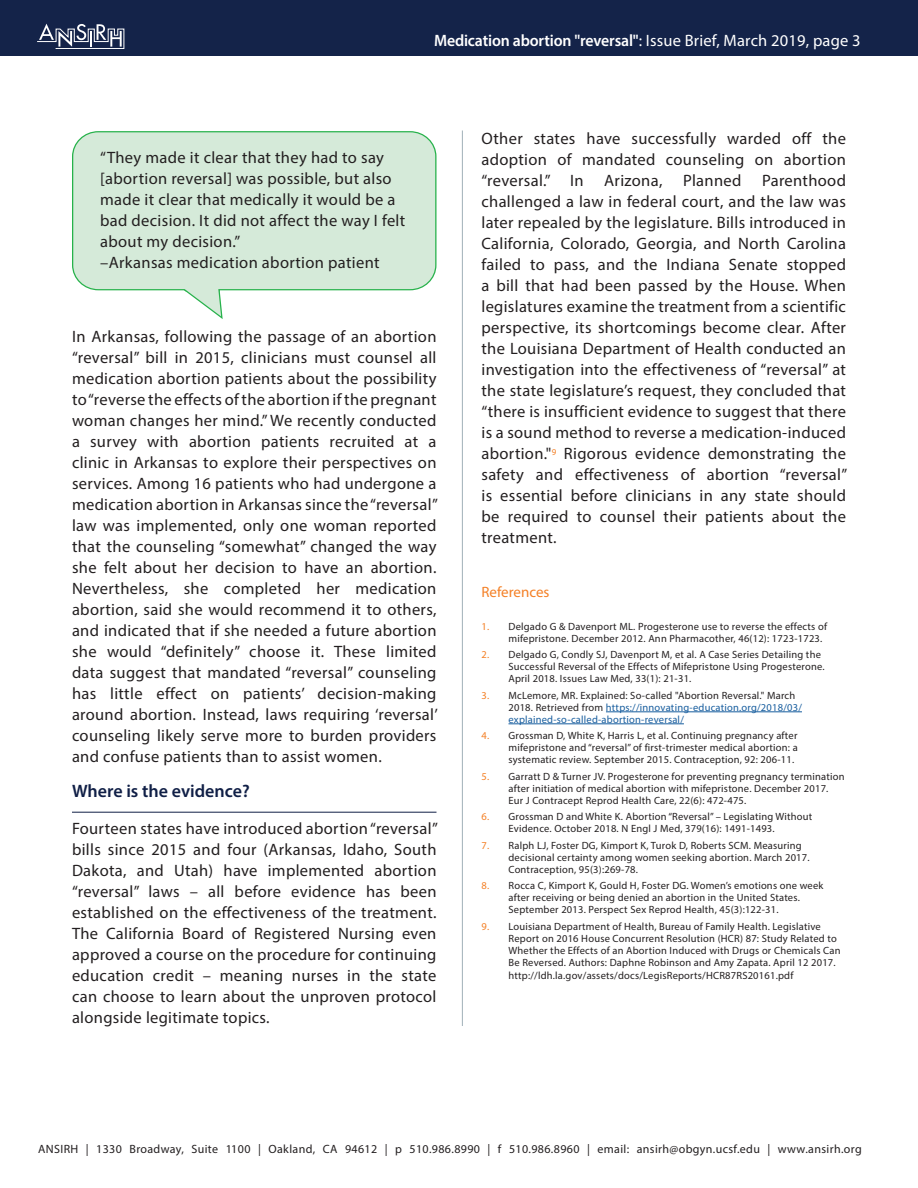
<style>
.page{position:relative;width:918px;height:1188px;background:#fff}
.page>*{position:absolute;margin:0;border:0;box-sizing:border-box;transform-origin:0 0}
.head{font:600 18px "Myriad Pro";color:#101f46}
.Paragraph_Style_2{font:16.5px/21px "Myriad Pro";letter-spacing:.02em;color:#231f20;text-align:justify}
.t1{font:600 16.5px "Myriad Pro";letter-spacing:-.01em;color:#fff;scale:.96 1}
._2nd_header{font:15px "Myriad Pro";color:#f48026}
.t2{font:12px "Myriad Pro";letter-spacing:.03em;color:#231f20}
.fact{font:10.5px/12px "Myriad Pro";letter-spacing:.02em;color:#231f20}
.fact-2{font:10.5px/12px "Myriad Pro";letter-spacing:.02em;color:#175d9e}
.s1{font-weight:400}
.s2{color:#f48026}
.s3{color:#231f20}
</style>
<div class="page">
<div style="left:0;top:0;width:918px;height:55px;background:#142349"></div>
<svg style="left:37px;top:24px;width:88px;height:24px"></svg>
<hr style="left:72px;top:812px;width:364px;height:1px;background:#101f46">
<hr style="left:606px;top:712px;width:196px;height:1px;background:#175d9e">
<hr style="left:508px;top:724px;width:176px;height:1px;background:#175d9e">
<hr style="left:462px;top:130px;width:1px;height:896px;background:#a0b0b8">
<svg style="left:72px;top:131px;width:364px;height:188px;background:#d8ecdc"></svg>
<p class="t1" style="left:434px;top:30px;width:446px">Medication abortion "reversal"<span class="s1">: Issue Brief, March 2019, page 3</span></p>
<p class="Paragraph_Style_2" style="left:100px;top:147px;width:307px;text-align:left">“They made it clear that they had to say [abortion reversal] was possible, but also made it clear that medically it would be a bad decision. It did not affect the way I felt about my decision.”<br>–Arkansas medication abortion patient</p>
<p class="Paragraph_Style_2" style="left:72px;top:326px;width:367px">In Arkansas, following the passage of an abortion “reversal” bill in 2015, clinicians must counsel all medication abortion patients about the possibility to “reverse the effects of the abortion if the pregnant woman changes her mind.” We recently conducted a survey with abortion patients recruited at a clinic in Arkansas to explore their perspectives on services. Among 16 patients who had undergone a medication abortion in Arkansas since the “reversal” law was implemented, only one woman reported that the counseling “somewhat” changed the way she felt about her decision to have an abortion.<br>Nevertheless, she completed her medication abortion, said she would recommend it to others, and indicated that if she needed a future abortion she would “definitely” choose it. These limited data suggest that mandated “reversal” counseling has little effect on patients’ decision-making around abortion. Instead, laws requiring ‘reversal’ counseling likely serve more to burden providers and confuse patients than to assist women.</p>
<p class="head" style="left:72px;top:779px;width:179px">Where is the evidence?</p>
<p class="Paragraph_Style_2" style="left:72px;top:818px;width:367px">Fourteen states have introduced abortion “reversal” bills since 2015 and four (Arkansas, Idaho, South Dakota, and Utah) have implemented abortion “reversal” laws – all before evidence has been established on the effectiveness of the treatment.<br>The California Board of Registered Nursing even approved a course on the procedure for continuing education credit – meaning nurses in the state can choose to learn about the unproven protocol alongside legitimate topics.</p>
<p class="Paragraph_Style_2" style="left:482px;top:127px;width:366px">Other states have successfully warded off the adoption of mandated counseling on abortion “reversal.” In Arizona,</p>
<p class="Paragraph_Style_2" style="left:482px;top:169px;width:367px;text-indent:281px">Parenthood challenged a law in federal court, and the law was later repealed by the legislature. Bills introduced in California, Colorado, Georgia, and North Carolina failed to pass, and the Indiana Senate stopped a bill that had been passed by the House. When legislatures examine the treatment from a scientific perspective, its shortcomings become clear. After the Louisiana Department of Health conducted an investigation into the effectiveness of “reversal” at the state legislature’s request, they concluded that “there is insufficient evidence to suggest that there is a sound method to reverse a medication-induced abortion."<sup>9</sup> Rigorous evidence demonstrating the safety and effectiveness of abortion “reversal” is essential before clinicians in any state should be required to counsel their patients about the treatment.</p>
<p class="Paragraph_Style_2" style="left:683px;top:169px;width:60px">Planned</p>
<p class="_2nd_header" style="left:482px;top:582px;width:70px">References</p>
<p class="fact" style="left:508px;top:620px;width:320px;text-indent:-27px"><span class="s2">1.</span> Delgado G &amp; Davenport ML. Progesterone use to reverse the effects of mifepristone. December 2012. Ann Pharmacother, 46(12): 1723-1723.</p>
<p class="fact" style="left:508px;top:649px;width:318px;text-indent:-27px"><span class="s2">2.</span> Delgado G, Condly SJ, Davenport M, et al. A Case Series Detailing the<br>Successful Reversal of the Effects of Mifepristone Using Progesterone.<br>April 2018. Issues Law Med, 33(1): 21-31.</p>
<p class="fact-2" style="left:508px;top:689px;width:295px;text-indent:-27px"><span class="s2">3.</span> <span class="s3">McLemore, MR. Explained: So-called "Abortion Reversal." March<br>2018. Retrieved from</span> https://innovating-education.org/2018/03/ explained-so-called-abortion-reversal/</p>
<p class="fact" style="left:508px;top:730px;width:291px;text-align:justify;text-indent:-27px"><span class="s2">4.</span> Grossman D, White K, Harris L, et al. Continuing pregnancy after mifepristone and “reversal” of first-trimester medical abortion: a systematic review. September 2015. Contraception, 92: 206-11.</p>
<p class="fact" style="left:508px;top:770px;width:338px;text-indent:-27px"><span class="s2">5.</span> Garratt D &amp; Turner JV. Progesterone for preventing pregnancy termination after initiation of medical abortion with mifepristone. December 2017.<br>Eur J Contracept Reprod Health Care, 22(6): 472-475.</p>
<p class="fact" style="left:508px;top:811px;width:305px;text-indent:-27px"><span class="s2">6.</span> Grossman D and White K. Abortion “Reversal” – Legislating Without<br>Evidence. October 2018. N Engl J Med, 379(16): 1491-1493.</p>
<p class="fact" style="left:508px;top:839px;width:303px;text-indent:-27px"><span class="s2">7.</span> Ralph LJ, Foster DG, Kimport K, Turok D, Roberts SCM. Measuring decisional certainty among women seeking abortion. March 2017.<br>Contraception, 95(3):269-78.</p>
<p class="fact" style="left:508px;top:880px;width:316px;text-indent:-27px"><span class="s2">8.</span> Rocca C, Kimport K, Gould H, Foster DG. Women’s emotions one week after receiving or being denied an abortion in the United States.<br>September 2013. Perspect Sex Reprod Health, 45(3):122-31.</p>
<p class="fact" style="left:508px;top:920px;width:334px;text-indent:-27px"><span class="s2">9.</span> Louisiana Department of Health, Bureau of Family Health. Legislative Report on 2016 House Concurrent Resolution (HCR) 87: Study Related to Whether the Effects of an Abortion Induced with Drugs or Chemicals Can Be Reversed. Authors: Daphne Robinson and Amy Zapata. April 12 2017.</p>
<p class="fact" style="left:508px;top:970px;width:286px">http://ldh.la.gov/assets/docs/LegisReports/HCR87RS20161.pdf</p>
<p class="t2" style="left:38px;top:1142px;width:825px">ANSIRH | 1330 Broadway, Suite 1100 | Oakland, CA 94612 | p 510.986.8990 | f 510.986.8960 | email: ansirh@obgyn.ucsf.edu | www.ansirh.org</p>
</div>
